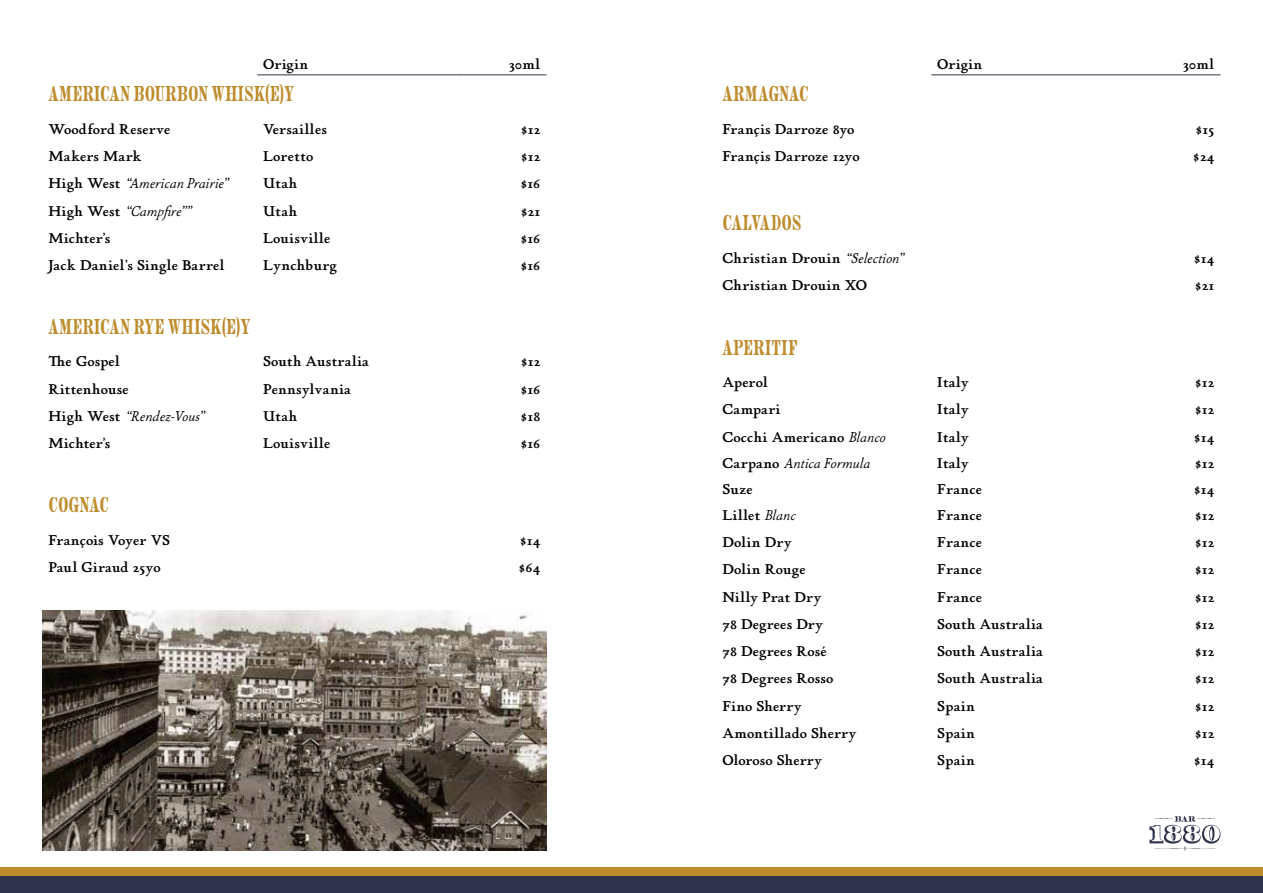
<style>
.page{position:relative;width:1263px;height:893px;background:#fff}
.page>*{position:absolute;margin:0;border:0;box-sizing:border-box;transform-origin:0 0}
.t1{font:21px "HWT Aetna Extra Cond";letter-spacing:.015em;color:#be8c2c}
.t2{font:21px "HWT Aetna Extra Cond";letter-spacing:-.005em;color:#be8c2c}
.t3{font:700 15px "P22 Stickley Pro Text";color:#000}
.t4{font:italic 15px "P22 Stickley Pro Text";letter-spacing:-.005em;color:#000}
.s1{font-weight:700;font-style:normal}
.s2{font-weight:400;font-style:italic}
</style>
<div class="page">
<div style="left:0;top:876px;width:631px;height:17px;background:#2f344c"></div>
<div style="left:631px;top:876px;width:632px;height:17px;background:#2f344c"></div>
<div style="left:0;top:867px;width:631px;height:9px;background:#be8c2c"></div>
<div style="left:631px;top:867px;width:632px;height:9px;background:#be8c2c"></div>
<svg style="left:1149px;top:816px;width:71px;height:34px"></svg>
<hr style="left:257px;top:74px;width:141px;height:1px;background:#2f344c">
<hr style="left:398px;top:74px;width:65px;height:1px;background:#2f344c">
<hr style="left:463px;top:74px;width:83px;height:1px;background:#2f344c">
<img style="left:43px;top:610px;width:503px;height:240px">
<hr style="left:931px;top:74px;width:140px;height:1px;background:#2f344c">
<hr style="left:1071px;top:74px;width:66px;height:1px;background:#2f344c">
<hr style="left:1137px;top:74px;width:83px;height:1px;background:#2f344c">
<p class="t3" style="left:263px;top:55px;width:47px">Origin</p>
<p class="t3" style="left:509px;top:55px;width:33px">30ml</p>
<h1 class="t1" style="left:49px;top:81px;width:247px">AMERICAN BOURBON WHISK(E)Y</h1>
<p class="t3" style="left:49px;top:120px;width:124px">Woodford Reserve</p>
<p class="t3" style="left:263px;top:120px;width:66px">Versailles</p>
<p class="t3" style="left:521px;top:120px;width:21px">$12</p>
<p class="t3" style="left:49px;top:147px;width:95px">Makers Mark</p>
<p class="t3" style="left:263px;top:147px;width:52px">Loretto</p>
<p class="t3" style="left:521px;top:147px;width:21px">$12</p>
<p class="t4" style="left:49px;top:174px;width:181px"><span class="s1">High West</span> “American Prairie”</p>
<p class="t3" style="left:263px;top:175px;width:36px">Utah</p>
<p class="t3" style="left:520px;top:175px;width:22px">$16</p>
<p class="t4" style="left:49px;top:202px;width:144px"><span class="s1">High West</span> “Campfire"”</p>
<p class="t3" style="left:263px;top:202px;width:36px">Utah</p>
<p class="t3" style="left:521px;top:202px;width:21px">$21</p>
<p class="t3" style="left:49px;top:229px;width:64px">Michter’s</p>
<p class="t3" style="left:263px;top:229px;width:69px">Louisville</p>
<p class="t3" style="left:520px;top:229px;width:22px">$16</p>
<p class="t3" style="left:49px;top:257px;width:178px">Jack Daniel’s Single Barrel</p>
<p class="t3" style="left:263px;top:257px;width:75px">Lynchburg</p>
<p class="t3" style="left:520px;top:257px;width:22px">$16</p>
<h1 class="t1" style="left:49px;top:313px;width:203px">AMERICAN RYE WHISK(E)Y</h1>
<p class="t3" style="left:49px;top:352px;width:73px">The Gospel</p>
<p class="t3" style="left:263px;top:352px;width:108px">South Australia</p>
<p class="t3" style="left:521px;top:352px;width:21px">$12</p>
<p class="t3" style="left:49px;top:380px;width:82px">Rittenhouse</p>
<p class="t3" style="left:263px;top:380px;width:90px">Pennsylvania</p>
<p class="t3" style="left:520px;top:380px;width:22px">$16</p>
<p class="t4" style="left:49px;top:407px;width:157px"><span class="s1">High West</span> “Rendez-Vous”</p>
<p class="t3" style="left:263px;top:407px;width:36px">Utah</p>
<p class="t3" style="left:520px;top:407px;width:21px">$18</p>
<p class="t3" style="left:49px;top:434px;width:64px">Michter’s</p>
<p class="t3" style="left:263px;top:434px;width:69px">Louisville</p>
<p class="t3" style="left:520px;top:434px;width:22px">$16</p>
<h1 class="t1" style="left:49px;top:492px;width:62px">COGNAC</h1>
<p class="t3" style="left:49px;top:531px;width:123px">François Voyer VS</p>
<p class="t3" style="left:520px;top:531px;width:22px">$14</p>
<p class="t3" style="left:49px;top:559px;width:114px">Paul Giraud 25yo</p>
<p class="t3" style="left:519px;top:559px;width:23px">$64</p>
<p class="t3" style="left:937px;top:55px;width:47px">Origin</p>
<p class="t3" style="left:1183px;top:55px;width:33px">30ml</p>
<h1 class="t1" style="left:722px;top:81px;width:88px">ARMAGNAC</h1>
<p class="t3" style="left:722px;top:120px;width:134px">Françis Darroze 8yo</p>
<p class="t3" style="left:1195px;top:120px;width:21px">$15</p>
<p class="t3" style="left:722px;top:147px;width:139px">Françis Darroze 12yo</p>
<p class="t3" style="left:1193px;top:147px;width:23px">$24</p>
<h1 class="t2" style="left:722px;top:210px;width:81px">CALVADOS</h1>
<p class="t3" style="left:722px;top:249px;width:182px">Christian Drouin <span class="s2">“Selection”</span></p>
<p class="t3" style="left:1194px;top:249px;width:22px">$14</p>
<p class="t3" style="left:722px;top:277px;width:146px">Christian Drouin XO</p>
<p class="t3" style="left:1195px;top:277px;width:21px">$21</p>
<h1 class="t1" style="left:722px;top:334px;width:77px">APERITIF</h1>
<p class="t3" style="left:722px;top:373px;width:47px">Aperol</p>
<p class="t3" style="left:937px;top:373px;width:33px">Italy</p>
<p class="t3" style="left:1195px;top:373px;width:21px">$12</p>
<p class="t3" style="left:722px;top:401px;width:60px">Campari</p>
<p class="t3" style="left:937px;top:401px;width:33px">Italy</p>
<p class="t3" style="left:1195px;top:401px;width:21px">$12</p>
<p class="t3" style="left:722px;top:428px;width:164px">Cocchi Americano <span class="s2">Blanco</span></p>
<p class="t3" style="left:937px;top:428px;width:33px">Italy</p>
<p class="t3" style="left:1194px;top:428px;width:22px">$14</p>
<p class="t4" style="left:722px;top:454px;width:149px"><span class="s1">Carpano</span> Antica Formula</p>
<p class="t3" style="left:937px;top:454px;width:33px">Italy</p>
<p class="t3" style="left:1195px;top:454px;width:21px">$12</p>
<p class="t3" style="left:722px;top:480px;width:32px">Suze</p>
<p class="t3" style="left:937px;top:480px;width:47px">France</p>
<p class="t3" style="left:1194px;top:480px;width:22px">$14</p>
<p class="t3" style="left:722px;top:506px;width:74px">Lillet <span class="s2">Blanc</span></p>
<p class="t3" style="left:937px;top:506px;width:47px">France</p>
<p class="t3" style="left:1195px;top:506px;width:21px">$12</p>
<p class="t3" style="left:722px;top:533px;width:71px">Dolin Dry</p>
<p class="t3" style="left:937px;top:533px;width:47px">France</p>
<p class="t3" style="left:1195px;top:533px;width:21px">$12</p>
<p class="t3" style="left:722px;top:560px;width:85px">Dolin Rouge</p>
<p class="t3" style="left:937px;top:560px;width:47px">France</p>
<p class="t3" style="left:1195px;top:560px;width:21px">$12</p>
<p class="t3" style="left:722px;top:588px;width:101px">Nilly Prat Dry</p>
<p class="t3" style="left:937px;top:588px;width:47px">France</p>
<p class="t3" style="left:1195px;top:588px;width:21px">$12</p>
<p class="t3" style="left:722px;top:615px;width:102px">78 Degrees Dry</p>
<p class="t3" style="left:937px;top:615px;width:108px">South Australia</p>
<p class="t3" style="left:1195px;top:615px;width:21px">$12</p>
<p class="t3" style="left:722px;top:642px;width:106px">78 Degrees Rosé</p>
<p class="t3" style="left:937px;top:642px;width:108px">South Australia</p>
<p class="t3" style="left:1195px;top:642px;width:21px">$12</p>
<p class="t3" style="left:722px;top:670px;width:112px">78 Degrees Rosso</p>
<p class="t3" style="left:937px;top:670px;width:108px">South Australia</p>
<p class="t3" style="left:1195px;top:670px;width:21px">$12</p>
<p class="t3" style="left:722px;top:697px;width:81px">Fino Sherry</p>
<p class="t3" style="left:937px;top:697px;width:39px">Spain</p>
<p class="t3" style="left:1195px;top:697px;width:21px">$12</p>
<p class="t3" style="left:722px;top:724px;width:136px">Amontillado Sherry</p>
<p class="t3" style="left:937px;top:724px;width:39px">Spain</p>
<p class="t3" style="left:1195px;top:724px;width:21px">$12</p>
<p class="t3" style="left:722px;top:752px;width:101px">Oloroso Sherry</p>
<p class="t3" style="left:937px;top:752px;width:39px">Spain</p>
<p class="t3" style="left:1194px;top:752px;width:22px">$14</p>
</div>
